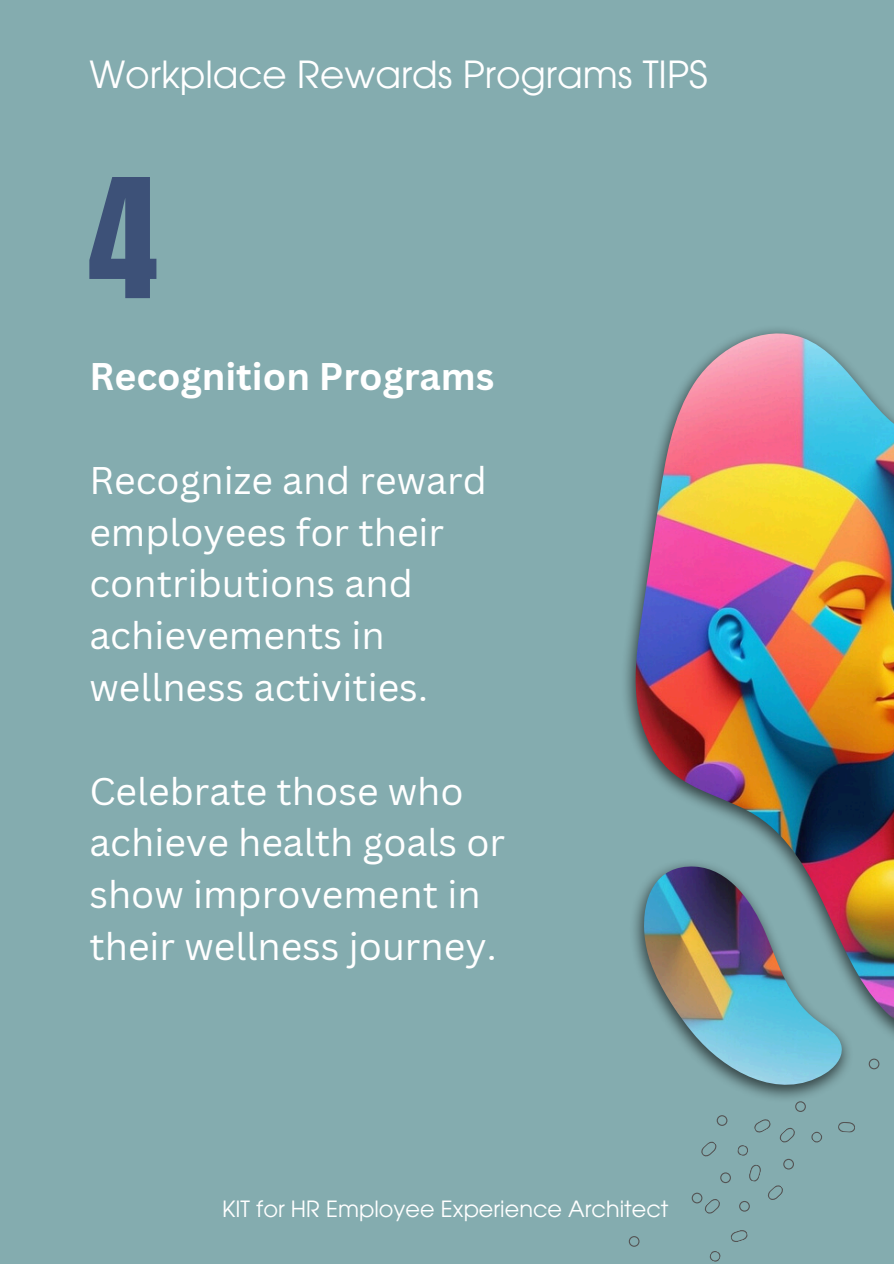
<style>
.page{position:relative;width:894px;height:1264px;background:#fff}
.page>*{position:absolute;margin:0;border:0;box-sizing:border-box;transform-origin:0 0}
.t1{font:37.5px/51.8px "Canva Sans";color:#fff}
.t2{font:700 37.5px "Canva Sans";color:#fff}
.t3{font:37.35px "ITC Avant Garde Pro";color:#fff}
.t4{font:22.35px "ITC Avant Garde Pro";color:#fff}
</style>
<div class="page">
<div style="left:0;top:0;width:893px;height:1263px;background:#84acaf"></div>
<img style="left:625px;top:329px;width:205px;height:770px">
<img style="left:634px;top:333px;width:259px;height:751px">
<svg style="left:701px;top:1141px;width:16px;height:16px"></svg>
<svg style="left:716px;top:1115px;width:11px;height:10px"></svg>
<svg style="left:731px;top:1230px;width:17px;height:12px"></svg>
<svg style="left:709px;top:1251px;width:12px;height:11px"></svg>
<svg style="left:720px;top:1172px;width:10px;height:11px"></svg>
<svg style="left:795px;top:1101px;width:10px;height:10px"></svg>
<svg style="left:838px;top:1122px;width:17px;height:10px"></svg>
<svg style="left:811px;top:1131px;width:11px;height:12px"></svg>
<svg style="left:737px;top:1119px;width:58px;height:92px"></svg>
<svg style="left:691px;top:1192px;width:29px;height:22px"></svg>
<svg style="left:628px;top:1236px;width:11px;height:10px"></svg>
<svg style="left:868px;top:1058px;width:11px;height:11px"></svg>
<svg style="left:89px;top:177px;width:67px;height:121px"></svg>
<p class="t3" style="left:89px;top:60px;width:620px">Workplace Rewards Programs TIPS</p>
<h1 class="t2" style="left:89px;top:350px;width:406px">Recognition Programs</h1>
<h2 class="t1" style="left:89px;top:453px;width:399px">Recognize and reward employees for their contributions and achievements in wellness activities.</h2>
<h2 class="t1" style="left:89px;top:764px;width:417px">Celebrate those who achieve health goals or show improvement in their wellness journey.</h2>
<p class="t4" style="left:222px;top:1200px;width:447px">KIT for HR Employee Experience Architect</p>
</div>
